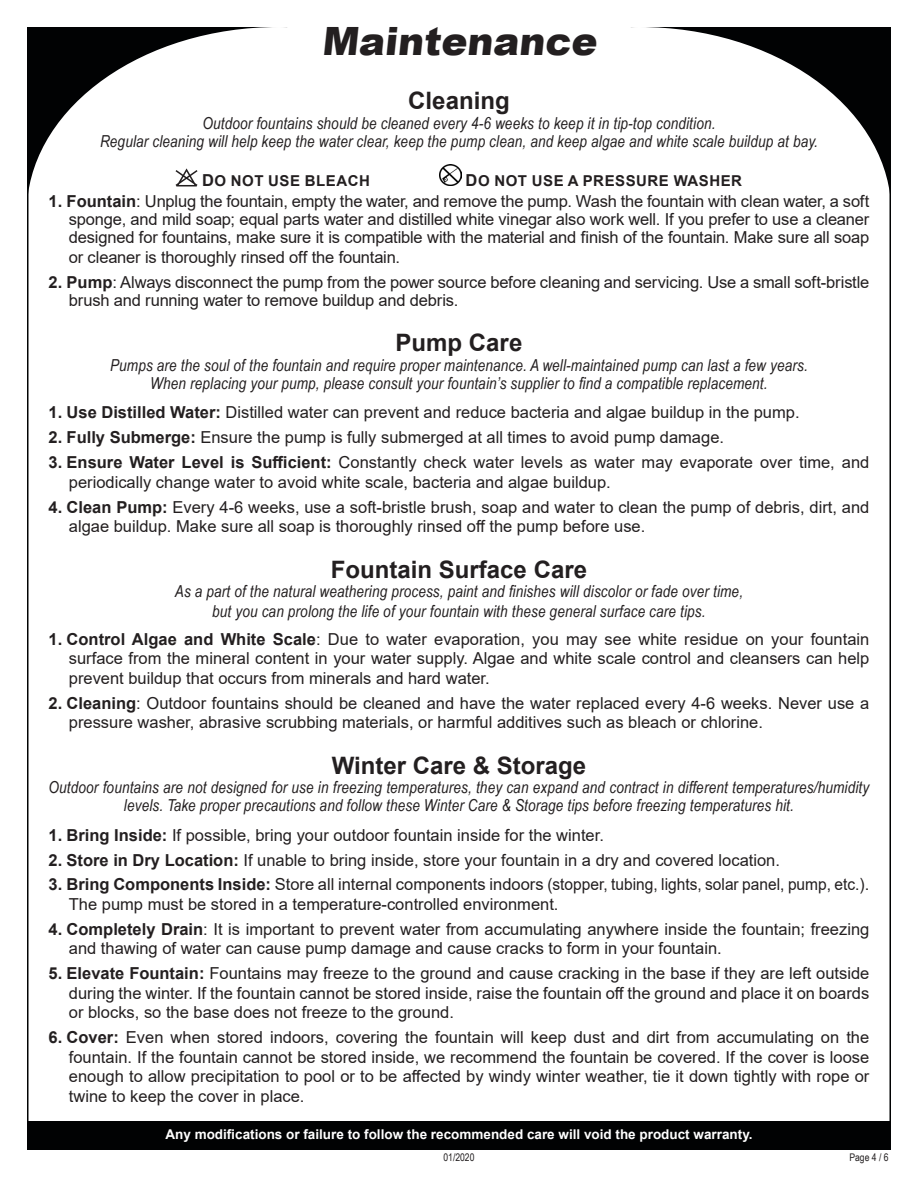
<style>
.page{position:relative;width:918px;height:1188px;background:#fff}
.page>*{position:absolute;margin:0;border:0;box-sizing:border-box;transform-origin:0 0}
.t1{font:900 39px "Arial";color:#231f20}
.t2{font:700 24px "Arial";color:#231f20}
.t3{font:16.5px/19.5px "Arial";color:#231f20}
.Default{font:italic 16.5px/19.8px "Arial Narrow";letter-spacing:.01em;color:#231f20;text-align:center}
.Warranty_Text{font:700 15px "Arial";letter-spacing:.035em;color:#231f20}
.t4{font:700 13.5px "Arial";color:#fff}
.t5{font:10.5px "Arial Narrow";color:#231f20}
.s1{font-size:16.5px}
.s2{font-weight:700}
</style>
<div class="page">
<svg style="left:631px;top:27px;width:259px;height:176px"></svg>
<hr style="left:890px;top:27px;width:1px;height:1122px;background:#010203">
<div style="left:27px;top:1121px;width:864px;height:28px;background:#010203"></div>
<img style="left:440px;top:165px;width:21px;height:21px">
<svg style="left:28px;top:27px;width:259px;height:176px"></svg>
<hr style="left:27px;top:27px;width:1px;height:1122px;background:#010203">
<p class="t1" style="left:321px;top:13px;width:282px">Maintenance</p>
<p class="t2" style="left:408px;top:84px;width:103px">Cleaning</p>
<p class="Default" style="left:202px;top:113px;width:515px">Outdoor fountains should be cleaned every 4-6 weeks to keep it in tip-top condition.</p>
<p class="Default" style="left:100px;top:131px;width:719px">Regular cleaning will help keep the water clear, keep the pump clean, and keep algae and white scale buildup at bay.</p>
<p class="Warranty_Text" style="left:202px;top:170px;width:169px"><span class="s1">D</span>O NOT USE BLEACH</p>
<p class="Warranty_Text" style="left:466px;top:170px;width:278px"><span class="s1">D</span>O NOT USE A PRESSURE WASHER</p>
<p class="t3" style="left:69px;top:192px;width:802px;line-height:18px;text-align:justify;text-indent:-20px"><span class="s2">1. Fountain</span>: Unplug the fountain, empty the water, and remove the pump. Wash the fountain with clean water, a soft sponge, and mild soap; equal parts water and distilled white vinegar also work well. If you prefer to use a cleaner designed for fountains, make sure it is compatible with the material and finish of the fountain. Make sure all soap</p>
<p class="t3" style="left:69px;top:247px;width:333px">or cleaner is thoroughly rinsed off the fountain.</p>
<p class="t3" style="left:69px;top:273px;width:802px;line-height:18px;text-indent:-20px"><span class="s2">2. Pump</span>: Always disconnect the pump from the power source before cleaning and servicing. Use a small soft-bristle brush and running water to remove buildup and debris.</p>
<p class="t2" style="left:396px;top:326px;width:128px">Pump Care</p>
<p class="Default" style="left:110px;top:355px;width:699px">Pumps are the soul of the fountain and require proper maintenance. A well-maintained pump can last a few years.</p>
<p class="Default" style="left:150px;top:373px;width:619px">When replacing your pump, please consult your fountain’s supplier to find a compatible replacement.</p>
<p class="t3" style="left:49px;top:403px;width:753px"><span class="s2">1. Use Distilled Water:</span> Distilled water can prevent and reduce bacteria and algae buildup in the pump.</p>
<p class="t3" style="left:49px;top:428px;width:677px"><span class="s2">2. Fully Submerge:</span> Ensure the pump is fully submerged at all times to avoid pump damage.</p>
<p class="t3" style="left:69px;top:452px;width:802px;text-indent:-20px"><span class="s2">3. Ensure Water Level is Sufficient:</span> Constantly check water levels as water may evaporate over time, and periodically change water to avoid white scale, bacteria and algae buildup.</p>
<p class="t3" style="left:69px;top:497px;width:802px;text-indent:-20px"><span class="s2">4. Clean Pump:</span> Every 4-6 weeks, use a soft-bristle brush, soap and water to clean the pump of debris, dirt, and algae buildup. Make sure all soap is thoroughly rinsed off the pump before use.</p>
<p class="t2" style="left:331px;top:552px;width:258px">Fountain Surface Care</p>
<p class="Default" style="left:175px;top:581px;width:570px">As a part of the natural weathering process, paint and finishes will discolor or fade over time, but you can prolong the life of your fountain with these general surface care tips.</p>
<p class="t3" style="left:69px;top:629px;width:802px;text-align:justify;text-indent:-20px"><span class="s2">1. Control Algae and White Scale</span>: Due to water evaporation, you may see white residue on your fountain surface from the mineral content in your water supply. Algae and white scale control and cleansers can help prevent buildup that occurs from minerals and hard water.</p>
<p class="t3" style="left:69px;top:693px;width:802px;text-indent:-20px"><span class="s2">2. Cleaning</span>: Outdoor fountains should be cleaned and have the water replaced every 4-6 weeks. Never use a pressure washer, abrasive scrubbing materials, or harmful additives such as bleach or chlorine.</p>
<p class="t2" style="left:332px;top:748px;width:256px">Winter Care &amp; Storage</p>
<p class="Default" style="left:49px;top:778px;width:822px;line-height:18px">Outdoor fountains are not designed for use in freezing temperatures, they can expand and contract in different temperatures/humidity levels. Take proper precautions and follow these Winter Care &amp; Storage tips before freezing temperatures hit.</p>
<p class="t3" style="left:49px;top:825px;width:557px"><span class="s2">1. Bring Inside:</span> If possible, bring your outdoor fountain inside for the winter.</p>
<p class="t3" style="left:49px;top:850px;width:733px"><span class="s2">2. Store in Dry Location:</span> If unable to bring inside, store your fountain in a dry and covered location.</p>
<p class="t3" style="left:69px;top:875px;width:802px;text-indent:-20px"><span class="s2">3. Bring Components Inside:</span> Store all internal components indoors (stopper, tubing, lights, solar panel, pump, etc.).<br>The pump must be stored in a temperature-controlled environment.</p>
<p class="t3" style="left:69px;top:919px;width:802px;text-indent:-20px"><span class="s2">4. Completely Drain</span>: It is important to prevent water from accumulating anywhere inside the fountain; freezing and thawing of water can cause pump damage and cause cracks to form in your fountain.</p>
<p class="t3" style="left:69px;top:964px;width:802px;text-align:justify;text-indent:-20px"><span class="s2">5. Elevate Fountain:</span> Fountains may freeze to the ground and cause cracking in the base if they are left outside during the winter. If the fountain cannot be stored inside, raise the fountain off the ground and place it on boards or blocks, so the base does not freeze to the ground.</p>
<p class="t3" style="left:69px;top:1028px;width:802px;text-align:justify;text-indent:-20px"><span class="s2">6. Cover:</span> Even when stored indoors, covering the fountain will keep dust and dirt from accumulating on the fountain. If the fountain cannot be stored inside, we recommend the fountain be covered. If the cover is loose enough to allow precipitation to pool or to be affected by windy winter weather, tie it down tightly with rope or twine to keep the cover in place.</p>
<p class="t4" style="left:165px;top:1124px;width:589px">Any modifications or failure to follow the recommended care will void the product warranty.</p>
<p class="t5" style="left:443px;top:1150px;width:33px">01/2020</p>
<p class="t5" style="left:849px;top:1150px;width:41px">Page 4 / 6</p>
</div>
